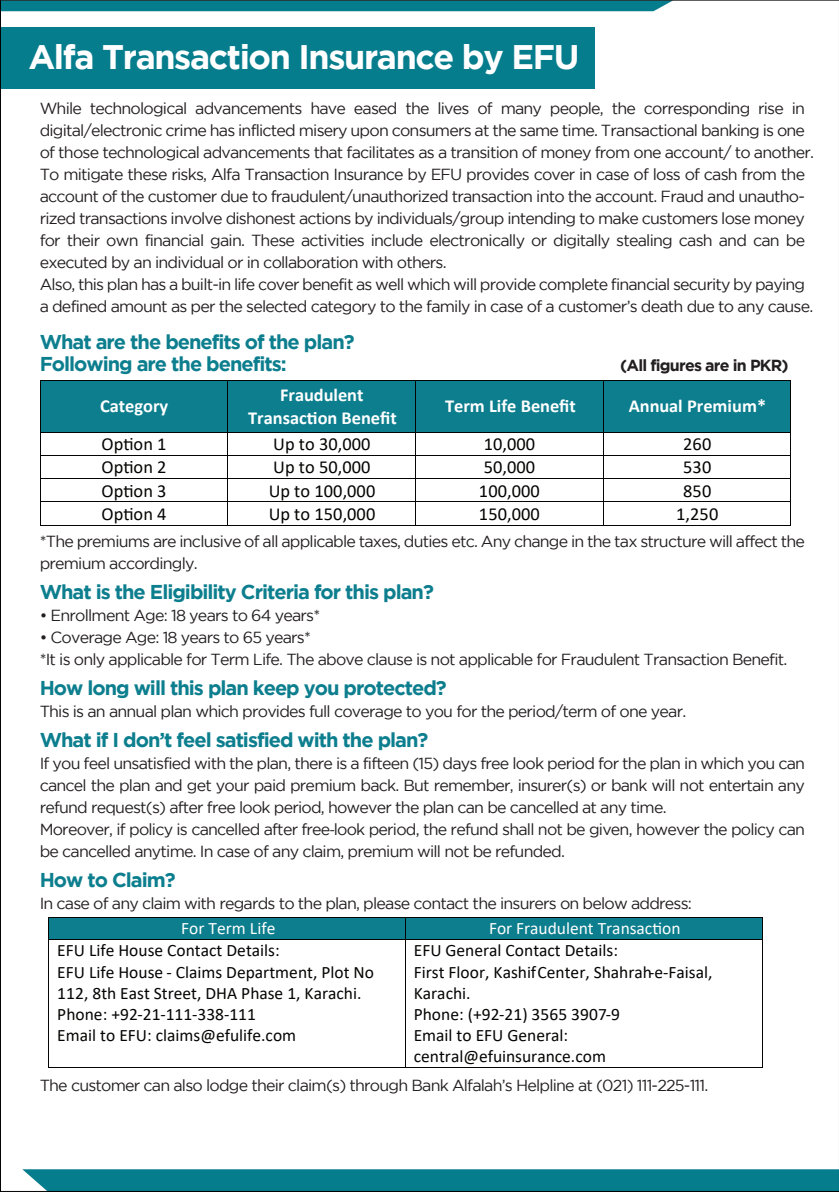
<style>
.page{position:relative;width:839px;height:1192px;background:#fff}
.page>*{position:absolute;margin:0;border:0;box-sizing:border-box;transform-origin:0 0}
.t1{font:700 34px "Gotham";letter-spacing:-.04em;color:#fff}
.t2{font:700 20px/22px "Gotham";letter-spacing:-.05em;color:#0c7e8e}
.t3{font:18.4px "Calibri";letter-spacing:.005em;color:#040503}
.t4{font:700 18.4px/22.4px "Calibri";letter-spacing:-.005em;color:#fff;text-align:center}
.t5{font:17.4px/21.2px "Calibri";color:#040503}
.t6{font:17.4px "Calibri";color:#fff}
.t7{font:16px/22px "Gotham";letter-spacing:-.05em;color:#231f20}
.t8{font:700 16px "Gotham";letter-spacing:-.05em;color:#231f20}
.s1{font-family:"Myriad Pro"}
</style>
<div class="page">
<div style="left:2px;top:2px;width:668px;height:9px;background:#067d8d"></div>
<svg style="left:22px;top:1169px;width:816px;height:23px;background:#0c7b8a"></svg>
<div style="left:0;top:27px;width:594px;height:62px;background:#067d8d"></div>
<div style="left:40px;top:380px;width:187px;height:52px;background:#0c7e8e"></div>
<div style="left:228px;top:380px;width:187px;height:52px;background:#0c7e8e"></div>
<div style="left:415px;top:380px;width:187px;height:52px;background:#0c7e8e"></div>
<div style="left:603px;top:380px;width:187px;height:52px;background:#0c7e8e"></div>
<hr style="left:40px;top:380px;width:187px;height:1px;background:#040503">
<hr style="left:228px;top:380px;width:187px;height:1px;background:#040503">
<hr style="left:415px;top:380px;width:187px;height:1px;background:#040503">
<hr style="left:603px;top:380px;width:187px;height:1px;background:#040503">
<hr style="left:40px;top:380px;width:1px;height:52px;background:#040503">
<hr style="left:227px;top:380px;width:1px;height:52px;background:#040503">
<hr style="left:415px;top:380px;width:1px;height:52px;background:#040503">
<hr style="left:602px;top:380px;width:1px;height:52px;background:#040503">
<hr style="left:790px;top:380px;width:1px;height:52px;background:#040503">
<hr style="left:40px;top:432px;width:187px;height:1px;background:#040503">
<hr style="left:228px;top:432px;width:187px;height:1px;background:#040503">
<hr style="left:415px;top:432px;width:187px;height:1px;background:#040503">
<hr style="left:603px;top:432px;width:187px;height:1px;background:#040503">
<hr style="left:40px;top:455px;width:187px;height:1px;background:#040503">
<hr style="left:228px;top:455px;width:187px;height:1px;background:#040503">
<hr style="left:415px;top:455px;width:187px;height:1px;background:#040503">
<hr style="left:603px;top:455px;width:187px;height:1px;background:#040503">
<hr style="left:40px;top:478px;width:187px;height:1px;background:#040503">
<hr style="left:228px;top:478px;width:187px;height:1px;background:#040503">
<hr style="left:415px;top:478px;width:187px;height:1px;background:#040503">
<hr style="left:603px;top:478px;width:187px;height:1px;background:#040503">
<hr style="left:40px;top:501px;width:187px;height:1px;background:#040503">
<hr style="left:228px;top:501px;width:187px;height:1px;background:#040503">
<hr style="left:415px;top:501px;width:187px;height:1px;background:#040503">
<hr style="left:603px;top:501px;width:187px;height:1px;background:#040503">
<svg style="left:40px;top:433px;width:1px;height:91px"></svg>
<hr style="left:40px;top:524px;width:187px;height:1px;background:#040503">
<svg style="left:227px;top:432px;width:1px;height:93px"></svg>
<hr style="left:228px;top:524px;width:187px;height:1px;background:#040503">
<svg style="left:415px;top:433px;width:1px;height:91px"></svg>
<hr style="left:415px;top:524px;width:187px;height:1px;background:#040503">
<hr style="left:603px;top:524px;width:187px;height:1px;background:#040503">
<svg style="left:790px;top:432px;width:1px;height:93px"></svg>
<div style="left:49px;top:918px;width:355px;height:21px;background:#0c7e8e"></div>
<div style="left:405px;top:918px;width:356px;height:21px;background:#0c7e8e"></div>
<hr style="left:49px;top:917px;width:355px;height:1px;background:#040503">
<hr style="left:405px;top:917px;width:356px;height:1px;background:#040503">
<svg style="left:48px;top:917px;width:1px;height:22px"></svg>
<hr style="left:49px;top:939px;width:355px;height:1px;background:#040503">
<svg style="left:404px;top:917px;width:1px;height:22px"></svg>
<hr style="left:405px;top:939px;width:356px;height:1px;background:#040503">
<svg style="left:761px;top:917px;width:1px;height:22px"></svg>
<hr style="left:48px;top:939px;width:1px;height:128px;background:#040503">
<hr style="left:49px;top:1067px;width:355px;height:1px;background:#040503">
<hr style="left:404px;top:939px;width:1px;height:128px;background:#040503">
<hr style="left:405px;top:1067px;width:356px;height:1px;background:#040503">
<hr style="left:761px;top:939px;width:1px;height:128px;background:#040503">
<h1 class="t1" style="left:28px;top:38px;width:552px">Alfa Transaction Insurance by EFU</h1>
<p class="t7" style="left:40px;top:97px;width:775px">While technological advancements have eased the lives of many people, the corresponding rise in digital/electronic crime has inflicted misery upon consumers at the same time. Transactional banking is one of those technological advancements that facilitates as a transition of money from one account/ to another.<br>To mitigate these risks, Alfa Transaction Insurance by EFU provides cover in case of loss of cash from the account of the customer due to fraudulent/unauthorized transaction into the account. Fraud and unautho&shy;rized transactions involve dishonest actions by individuals/group intending to make customers lose money for their own financial gain. These activities include electronically or digitally stealing cash and can be executed by an individual or in collaboration with others.<br>Also, this plan has a built-in life cover benefit as well which will provide complete financial security by paying a defined amount as per the selected category to the family in case of a customer’s death due to any cause.</p>
<p class="t2" style="left:40px;top:330px;width:316px">What are the benefits of the plan?<br>Following are the benefits:</p>
<p class="t8" style="left:620px;top:355px;width:170px">(All figures are in PKR)</p>
<p class="t4" style="left:100px;top:395px;width:70px">Category</p>
<p class="t4" style="left:248px;top:384px;width:150px">Fraudulent<br>Transaction Benefit</p>
<p class="t4" style="left:445px;top:395px;width:132px">Term Life Benefit</p>
<p class="t4" style="left:628px;top:395px;width:139px">Annual Premium*</p>
<p class="t3" style="left:102px;top:431px;width:66px">Option 1</p>
<p class="t3" style="left:273px;top:431px;width:99px">Up to 30,000</p>
<p class="t3" style="left:483px;top:431px;width:53px">10,000</p>
<p class="t3" style="left:683px;top:431px;width:30px">260</p>
<p class="t3" style="left:102px;top:454px;width:66px">Option 2</p>
<p class="t3" style="left:273px;top:454px;width:99px">Up to 50,000</p>
<p class="t3" style="left:483px;top:454px;width:53px">50,000</p>
<p class="t3" style="left:683px;top:454px;width:30px">530</p>
<p class="t3" style="left:102px;top:477px;width:66px">Option 3</p>
<p class="t3" style="left:268px;top:477px;width:108px">Up to 100,000</p>
<p class="t3" style="left:478px;top:477px;width:62px">100,000</p>
<p class="t3" style="left:683px;top:477px;width:30px">850</p>
<p class="t3" style="left:102px;top:501px;width:66px">Option 4</p>
<p class="t3" style="left:268px;top:501px;width:108px">Up to 150,000</p>
<p class="t3" style="left:478px;top:501px;width:62px">150,000</p>
<p class="t3" style="left:676px;top:501px;width:44px">1,250</p>
<p class="t7" style="left:40px;top:529px;width:766px">*The premiums are inclusive of all applicable taxes, duties etc. Any change in the tax structure will affect the premium accordingly.</p>
<p class="t2" style="left:40px;top:580px;width:395px">What is the Eligibility Criteria for this plan?</p>
<p class="t7" style="left:40px;top:603px;width:282px">• Enrollment Age: 18 years to 64 years*</p>
<p class="t7" style="left:40px;top:625px;width:748px">• Coverage Age: 18 years to 65 years*<br>*It is only applicable for Term Life. The above clause is not applicable for Fraudulent Transaction Benefit.</p>
<p class="t2" style="left:40px;top:676px;width:408px">How long will this plan keep you protected?</p>
<p class="t7" style="left:40px;top:699px;width:647px">This is an annual plan which provides full coverage to you for the period/term of one year.</p>
<p class="t2" style="left:40px;top:728px;width:390px">What if I don’t feel satisfied with the plan?</p>
<p class="t7" style="left:40px;top:751px;width:766px">If you feel unsatisfied with the plan, there is a fifteen (15) days free look period for the plan in which you can cancel the plan and get your paid premium back. But remember, insurer(s) or bank will not entertain any refund request(s) after free look period, however the plan can be cancelled at any time.<br>Moreover, if policy is cancelled after free<span class="s1">‐</span>look period, the refund shall not be given, however the policy can be cancelled anytime. In case of any claim, premium will not be refunded.</p>
<p class="t2" style="left:40px;top:868px;width:137px">How to Claim?</p>
<p class="t7" style="left:40px;top:891px;width:653px">In case of any claim with regards to the plan, please contact the insurers on below address:</p>
<p class="t6" style="left:181px;top:916px;width:96px">For Term Life</p>
<p class="t6" style="left:489px;top:916px;width:193px">For Fraudulent Transaction</p>
<p class="t5" style="left:57px;top:939px;width:318px">EFU Life House Contact Details:<br>EFU Life House - Claims Department, Plot No 112, 8th East Street, DHA Phase 1, Karachi.<br>Phone: +92-21-111-338-111<br>Email to EFU: claims@efulife.com</p>
<p class="t5" style="left:413px;top:939px;width:300px">EFU General Contact Details:<br>First Floor, KashifCenter, Shahrah-e-Faisal,<br>Karachi.<br>Phone: (+92-21) 3565 3907-9<br>Email to EFU General: central@efuinsurance.com</p>
<p class="t7" style="left:40px;top:1073px;width:670px">The customer can also lodge their claim(s) through Bank Alfalah’s Helpline at (021) 111-225-111.</p>
</div>
